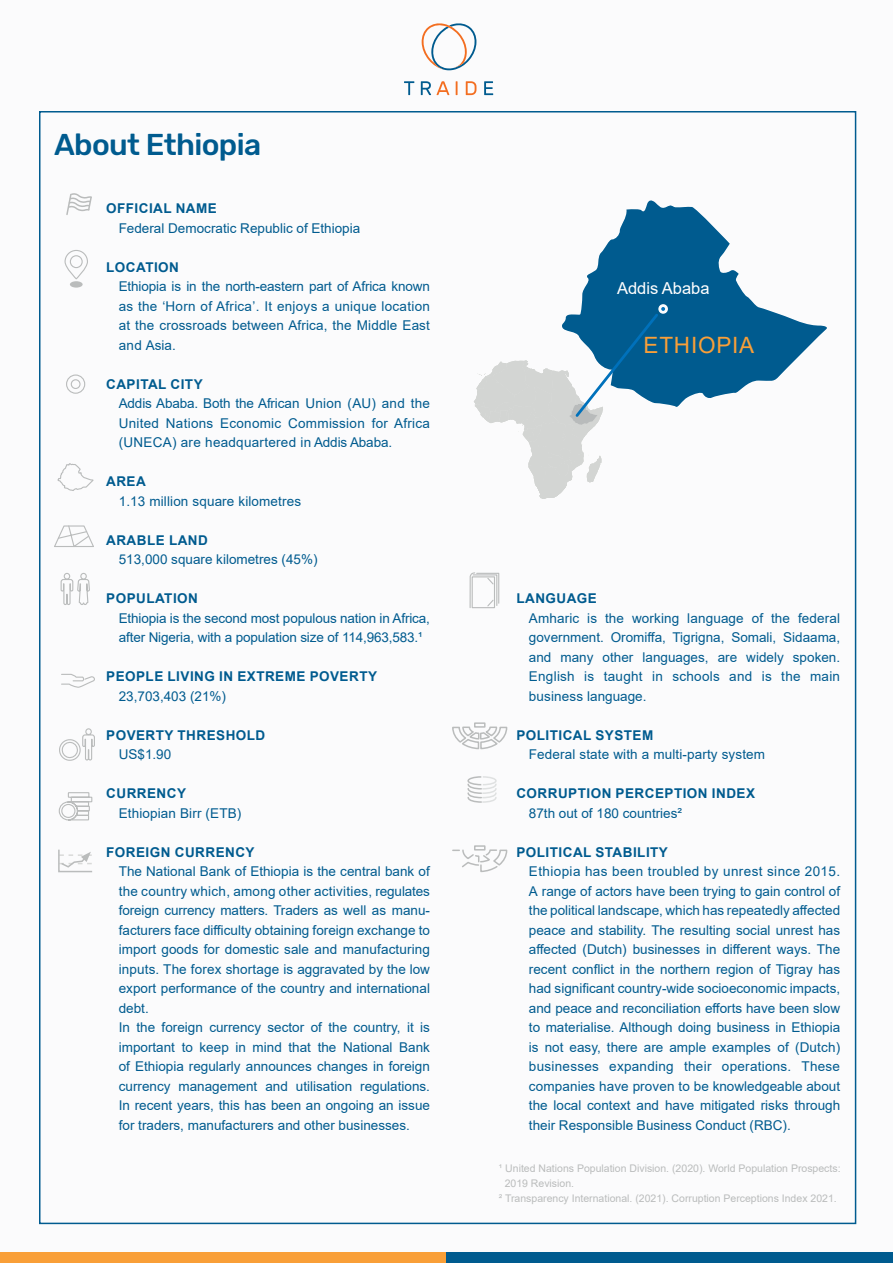
<style>
.page{position:relative;width:893px;height:1263px;background:#fbfbfc}
.page>*{position:absolute;margin:0;border:0;box-sizing:border-box;transform-origin:0 0}
.t1{font:500 30px "Rubik";letter-spacing:-.02em;color:#005b8f}
.t2{font:22.5px "Arial";letter-spacing:.035em;color:#f99f38}
.t3{font:16.5px "Arial";color:#fff}
.t4{font:13.5px/19.5px "Arial";color:#005b8f;text-align:justify}
.t5{font:700 13.5px "Arial";letter-spacing:.035em;color:#005b8f}
.t6{font:10.5px "Arial";color:#babcbc}
</style>
<div class="page">
<svg style="left:57px;top:463px;width:37px;height:28px"></svg>
<svg style="left:64px;top:250px;width:24px;height:30px"></svg>
<div style="left:71px;top:379px;width:10px;height:10px;border:1px solid #babcbc;border-radius:50%"></div>
<div style="left:66px;top:374px;width:19px;height:20px;border:1px solid #babcbc;border-radius:50%"></div>
<svg style="left:54px;top:525px;width:40px;height:22px"></svg>
<svg style="left:60px;top:573px;width:30px;height:32px"></svg>
<svg style="left:58px;top:849px;width:35px;height:24px"></svg>
<svg style="left:58px;top:792px;width:35px;height:29px"></svg>
<svg style="left:61px;top:673px;width:34px;height:15px"></svg>
<svg style="left:59px;top:728px;width:36px;height:33px"></svg>
<div style="left:468px;top:191px;width:364px;height:323px;background:#fff"></div>
<svg style="left:581px;top:200px;width:246px;height:207px;fill:#005b8f"></svg>
<div style="left:658px;top:304px;width:10px;height:10px;border:3px solid #fff;border-radius:50%"></div>
<svg style="left:474px;top:306px;width:192px;height:193px"></svg>
<svg style="left:469px;top:572px;width:31px;height:37px"></svg>
<svg style="left:452px;top:722px;width:56px;height:28px"></svg>
<svg style="left:452px;top:845px;width:56px;height:28px"></svg>
<svg style="left:467px;top:776px;width:30px;height:27px"></svg>
<div style="left:70px;top:281px;width:13px;height:7px;background:#babcbc;border-radius:50%"></div>
<svg style="left:66px;top:193px;width:26px;height:22px"></svg>
<div style="left:0;top:1252px;width:446px;height:11px;background:#f99f38"></div>
<div style="left:446px;top:1252px;width:447px;height:11px;background:#005b8f"></div>
<svg style="left:404px;top:81px;width:10px;height:14px"></svg>
<svg style="left:421px;top:81px;width:10px;height:14px"></svg>
<svg style="left:437px;top:81px;width:12px;height:14px"></svg>
<svg style="left:456px;top:81px;width:2px;height:14px"></svg>
<svg style="left:466px;top:81px;width:10px;height:14px"></svg>
<svg style="left:484px;top:81px;width:9px;height:14px"></svg>
<svg style="left:421px;top:23px;width:56px;height:47px"></svg>
<h1 class="t1" style="left:54px;top:127px;width:209px">About Ethiopia</h1>
<p class="t5" style="left:106px;top:199px;width:112px">OFFICIAL NAME</p>
<p class="t4" style="left:119px;top:218px;width:243px">Federal Democratic Republic of Ethiopia</p>
<p class="t5" style="left:106px;top:257px;width:74px">LOCATION</p>
<p class="t4" style="left:119px;top:276px;width:313px">Ethiopia is in the north-eastern part of Africa known as the ‘Horn of Africa’. It enjoys a unique location at the crossroads between Africa, the Middle East and Asia.</p>
<p class="t5" style="left:106px;top:374px;width:98px">CAPITAL CITY</p>
<p class="t4" style="left:119px;top:393px;width:313px">Addis Ababa. Both the African Union (AU) and the United Nations Economic Commission for Africa (UNECA) are headquartered in Addis Ababa.</p>
<p class="t5" style="left:106px;top:472px;width:41px">AREA</p>
<p class="t4" style="left:119px;top:491px;width:184px">1.13 million square kilometres</p>
<p class="t5" style="left:106px;top:530px;width:103px">ARABLE LAND</p>
<p class="t4" style="left:119px;top:549px;width:200px">513,000 square kilometres (45%)</p>
<p class="t5" style="left:106px;top:589px;width:93px">POPULATION</p>
<p class="t4" style="left:119px;top:608px;width:313px">Ethiopia is the second most populous nation in Africa, after Nigeria, with a population size of 114,963,583.¹</p>
<p class="t5" style="left:106px;top:667px;width:272px">PEOPLE LIVING IN EXTREME POVERTY</p>
<p class="t4" style="left:119px;top:686px;width:109px">23,703,403 (21%)</p>
<p class="t5" style="left:106px;top:725px;width:161px">POVERTY THRESHOLD</p>
<p class="t4" style="left:119px;top:744px;width:54px">US$1.90</p>
<p class="t5" style="left:106px;top:784px;width:81px">CURRENCY</p>
<p class="t4" style="left:119px;top:803px;width:124px">Ethiopian Birr (ETB)</p>
<p class="t5" style="left:106px;top:842px;width:150px">FOREIGN CURRENCY</p>
<p class="t4" style="left:119px;top:861px;width:313px;text-align:left">The National Bank of Ethiopia is the central bank of the country which, among other activities, regulates foreign currency matters. Traders as well as manu&shy;facturers face difficulty obtaining foreign exchange to import goods for domestic sale and manufacturing inputs. The forex shortage is aggravated by the low export performance of the country and international debt.<br>In the foreign currency sector of the country, it is important to keep in mind that the National Bank of Ethiopia regularly announces changes in foreign currency management and utilisation regulations.<br>In recent years, this has been an ongoing an issue for traders, manufacturers and other businesses.</p>
<p class="t3" style="left:617px;top:276px;width:94px">Addis Ababa</p>
<h2 class="t2" style="left:644px;top:329px;width:112px">ETHIOPIA</h2>
<p class="t5" style="left:516px;top:589px;width:82px">LANGUAGE</p>
<p class="t4" style="left:529px;top:608px;width:313px">Amharic is the working language of the federal government. Oromiffa, Tigrigna, Somali, Sidaama, and many other languages, are widely spoken.<br>English is taught in schools and is the main business language.</p>
<p class="t5" style="left:516px;top:725px;width:138px">POLITICAL SYSTEM</p>
<p class="t4" style="left:529px;top:745px;width:238px">Federal state with a multi-party system</p>
<p class="t5" style="left:516px;top:784px;width:240px">CORRUPTION PERCEPTION INDEX</p>
<p class="t4" style="left:529px;top:803px;width:155px">87th out of 180 countries2</p>
<p class="t5" style="left:516px;top:842px;width:153px">POLITICAL STABILITY</p>
<p class="t4" style="left:529px;top:862px;width:313px">Ethiopia has been troubled by unrest since 2015.<br>A range of actors have been trying to gain control of the political landscape, which has repeatedly affected peace and stability. The resulting social unrest has affected (Dutch) businesses in different ways. The recent conflict in the northern region of Tigray has had significant country-wide socioeconomic impacts, and peace and reconciliation efforts have been slow to materialise. Although doing business in Ethiopia is not easy, there are ample examples of (Dutch) businesses expanding their operations. These companies have proven to be knowledgeable about the local context and have mitigated risks through their Responsible Business Conduct (RBC).</p>
<p class="t6" style="left:499px;top:1161px;width:343px">1 United Nations Population Division. (2020). World Population Prospects:</p>
<p class="t6" style="left:505px;top:1176px;width:71px">2019 Revision.</p>
<p class="t6" style="left:499px;top:1191px;width:339px">² Transparency International. (2021). Corruption Perceptions Index 2021.</p>
</div>
